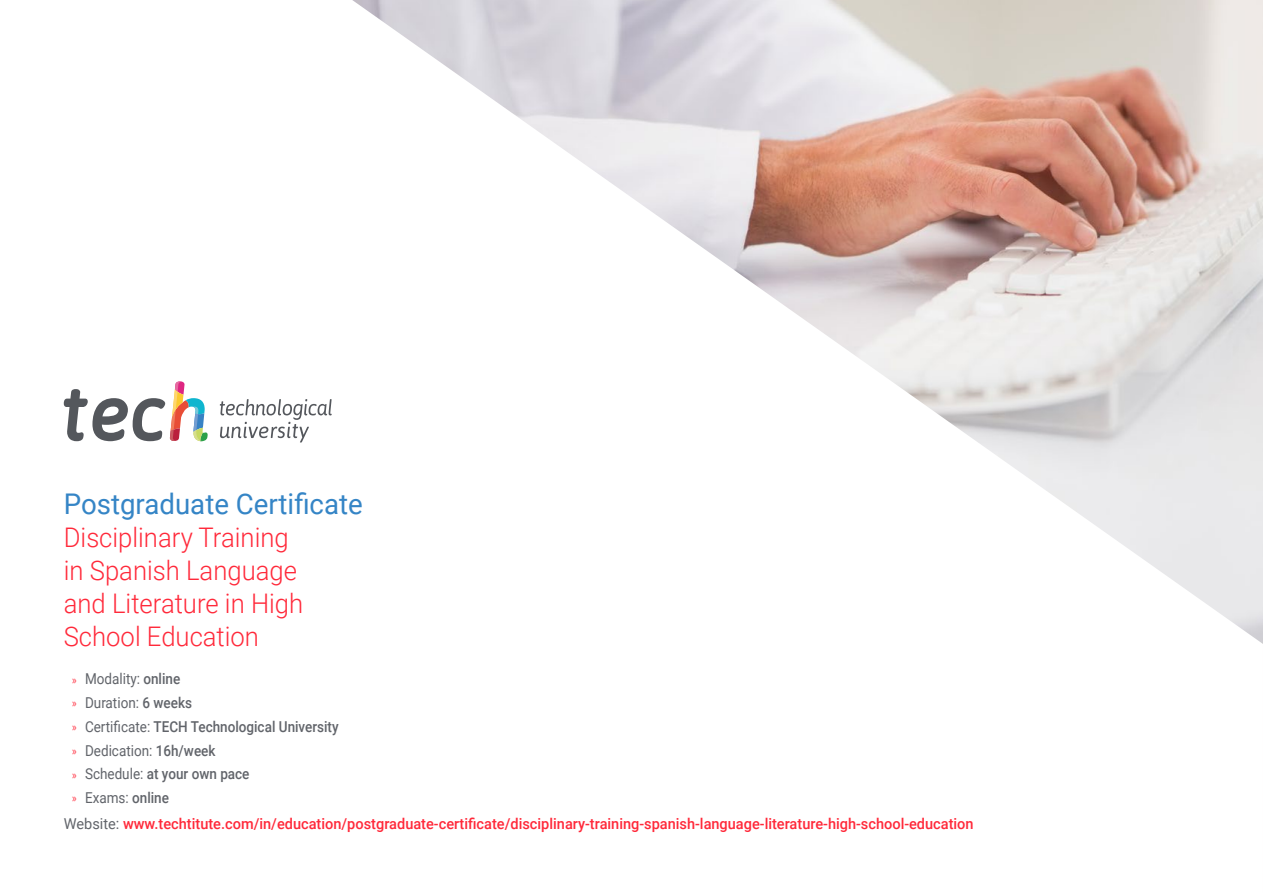
<style>
.page{position:relative;width:1263px;height:893px;background:#fff}
.page>*{position:absolute;margin:0;border:0;box-sizing:border-box;transform-origin:0 0}
.t1{font:28.5px "Roboto";color:#3585c6}
.t2{font:300 27px/33px "Roboto";color:#ff293a;scale:.95 1}
.t3{font:500 15px "Roboto";color:#ff293a}
.t4{font:500 15px/23.7px "Roboto";color:#61646a;scale:.9 1}
.s1{font-family:"Myriad Pro";font-weight:400;font-size:12px;color:#ff293a}
.s2{font-weight:400}
.s3{font-weight:400;color:#61646a}
</style>
<div class="page">
<img style="left:352px;top:0;width:911px;height:644px">
<svg style="left:64px;top:381px;width:144px;height:60px"></svg>
<svg style="left:220px;top:399px;width:112px;height:43px"></svg>
<h1 class="t1" style="left:64px;top:484px;width:301px">Postgraduate Certificate</h1>
<h2 class="t2" style="left:64px;top:520px;width:254px">Disciplinary Training in Spanish Language and Literature in High<br>School Education</h2>
<p class="t4" style="left:72px;top:667px;width:297px"><span class="s1">»</span> <span class="s2">Modality:</span> online<br><span class="s1">»</span> <span class="s2">Duration:</span> 6 weeks<br><span class="s1">»</span> <span class="s2">Certificate:</span> TECH Technological University <span class="s1">»</span> <span class="s2">Dedication:</span> 16h/week<br><span class="s1">»</span> <span class="s2">Schedule:</span> at your own pace<br><span class="s1">»</span> <span class="s2">Exams:</span> online</p>
<p class="t3" style="left:64px;top:813px;width:911px"><span class="s3">Website:</span> www.techtitute.com/in/education/postgraduate-certificate/disciplinary-training-spanish-language-literature-high-school-education</p>
</div>
